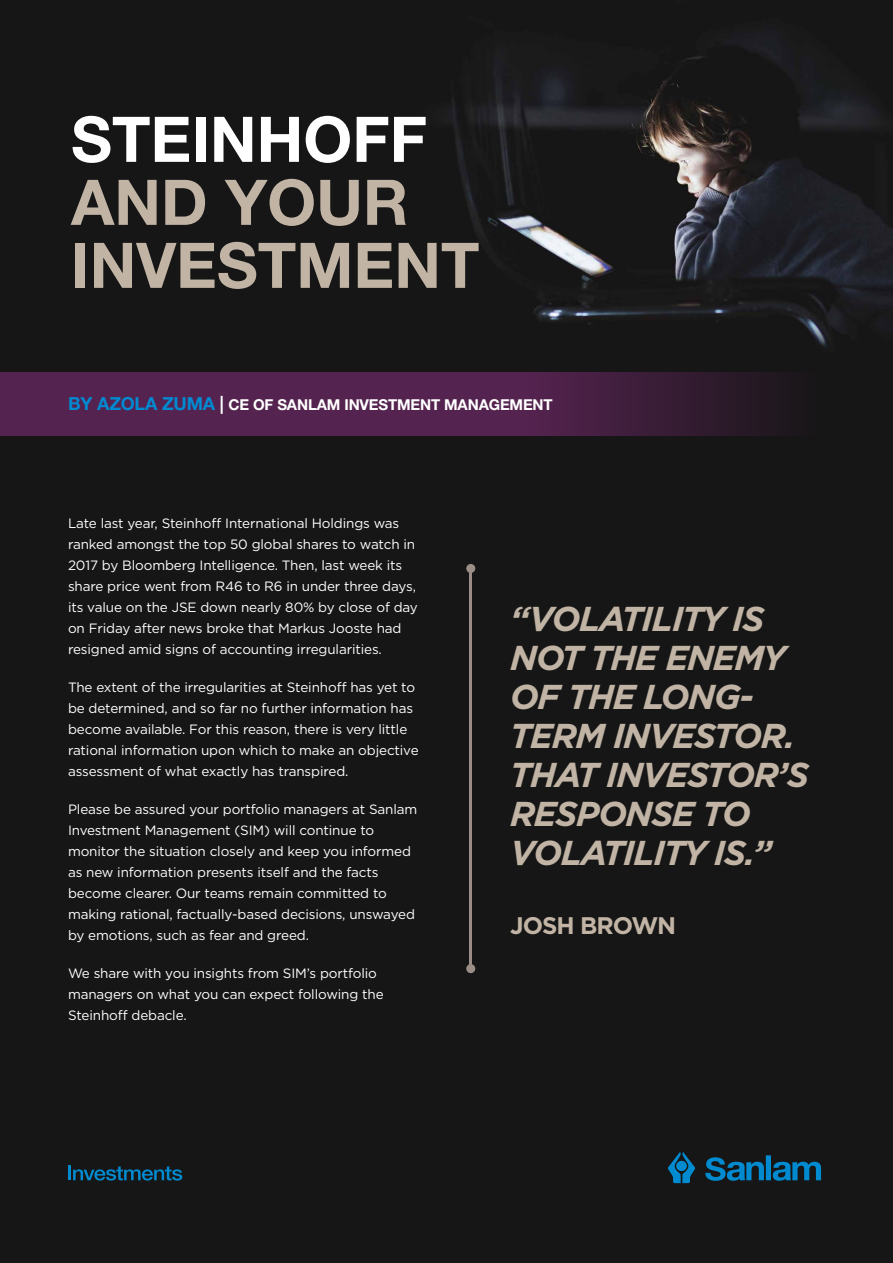
<style>
.page{position:relative;width:893px;height:1263px;background:#161616}
.page>*{position:absolute;margin:0;border:0;box-sizing:border-box;transform-origin:0 0}
.t1{font:700 63px/63px "Helvetica Neue LT Std";color:#c1b4a5}
.t2{font:700 63px "Helvetica Neue LT Std";color:#fff}
.t3{font:italic 700 34.5px/39px "Gotham";letter-spacing:-.04em;color:#c1b4a5}
.t4{font:700 24px "Gotham";letter-spacing:-.04em;color:#c1b4a5}
.t5{font:700 15px "Helvetica Neue LT Std";letter-spacing:-.01em;color:#fff}
.t6{font:13.5px/21px "Gotham";letter-spacing:-.01em;color:#fff}
.s1{font-size:18px;color:#008ad0}
.s2{font-size:18px}
</style>
<div class="page">
<svg style="left:668px;top:1152px;width:27px;height:31px"></svg>
<svg style="left:705px;top:1155px;width:116px;height:26px"></svg>
<hr style="left:68px;top:1165px;width:3px;height:15px;background:#008ad0">
<svg style="left:73px;top:1166px;width:109px;height:14px"></svg>
<div style="left:466px;top:564px;width:9px;height:9px;background:#9a8e87;border-radius:50%"></div>
<hr style="left:470px;top:568px;width:2px;height:401px;background:#9a8e87">
<div style="left:466px;top:964px;width:9px;height:9px;background:#9a8e87;border-radius:50%"></div>
<svg style="left:0;top:372px;width:893px;height:64px;fill:#552350"></svg>
<h1 class="t2" style="left:71px;top:100px;width:357px">STEINHOFF</h1>
<h1 class="t1" style="left:71px;top:169px;width:410px">AND YOUR<br>INVESTMENT</h1>
<p class="t5" style="left:68px;top:396px;width:486px"><span class="s1">BY AZOLA ZUMA</span> <span class="s2">|</span> CE OF SANLAM INVESTMENT MANAGEMENT</p>
<p class="t6" style="left:68px;top:512px;width:351px">Late last year, Steinhoff International Holdings was ranked amongst the top 50 global shares to watch in 2017 by Bloomberg Intelligence. Then, last week its share price went from R46 to R6 in under three days, its value on the JSE down nearly 80% by close of day on Friday after news broke that Markus Jooste had resigned amid signs of accounting irregularities.</p>
<p class="t6" style="left:68px;top:676px;width:352px">The extent of the irregularities at Steinhoff has yet to be determined, and so far no further information has become available. For this reason, there is very little rational information upon which to make an objective assessment of what exactly has transpired.</p>
<p class="t6" style="left:68px;top:798px;width:351px">Please be assured your portfolio managers at Sanlam Investment Management (SIM) will continue to monitor the situation closely and keep you informed as new information presents itself and the facts become clearer. Our teams remain committed to making rational, factually-based decisions, unswayed by emotions, such as fear and greed.</p>
<p class="t6" style="left:68px;top:962px;width:317px">We share with you insights from SIM’s portfolio managers on what you can expect following the<br>Steinhoff debacle.</p>
<h2 class="t3" style="left:510px;top:599px;width:300px">“VOLATILITY IS<br>NOT THE ENEMY<br>OF THE LONG-<br>TERM INVESTOR.<br>THAT INVESTOR’S<br>RESPONSE TO<br>VOLATILITY IS.”</h2>
<h3 class="t4" style="left:510px;top:909px;width:167px">JOSH BROWN</h3>
</div>
